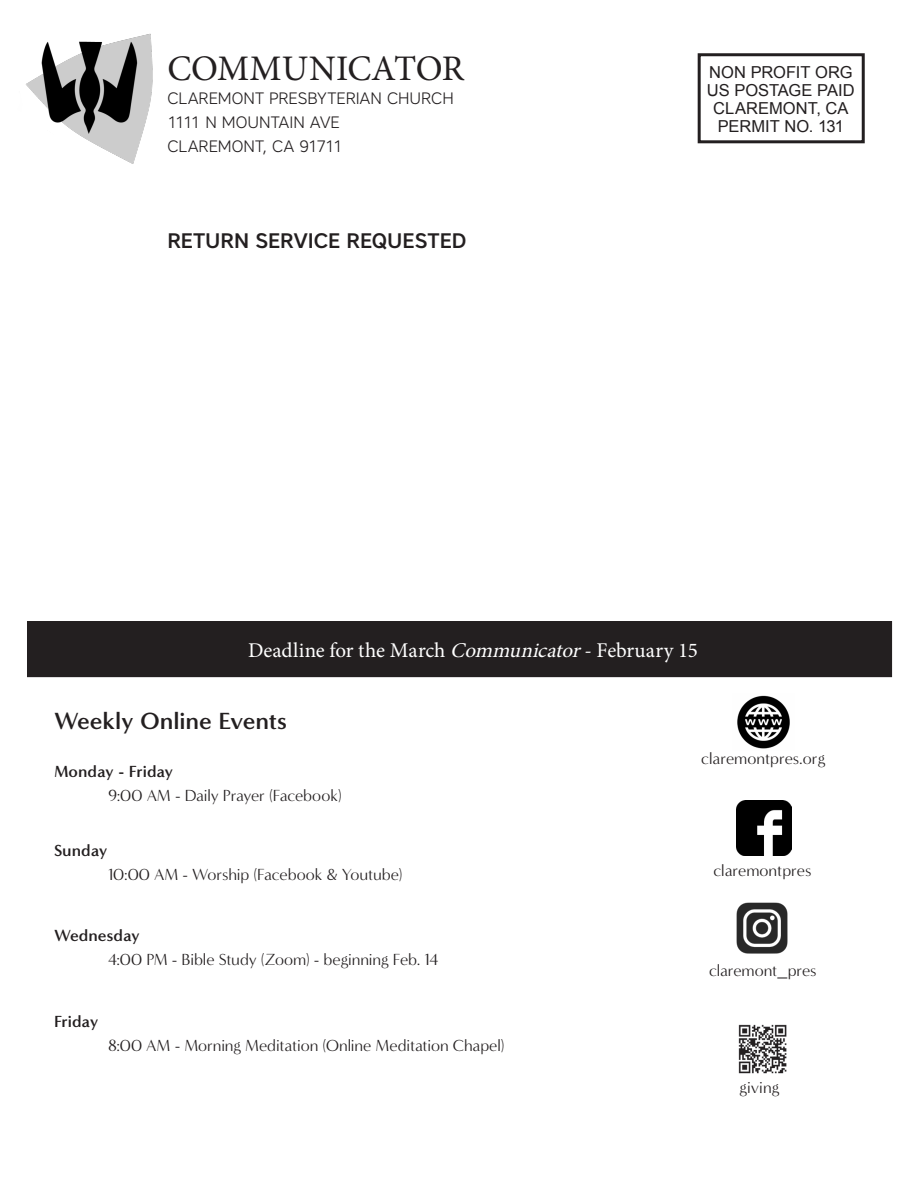
<style>
.page{position:relative;width:918px;height:1188px;background:#fff}
.page>*{position:absolute;margin:0;border:0;box-sizing:border-box;transform-origin:0 0}
.t1{font:36px "Minion Pro";letter-spacing:-.005em;color:#231f20}
.Title_Style_1{font:700 24px "Minerva Modern";letter-spacing:-.005em;color:#231f20}
.t2{font:21px "Minion Pro";letter-spacing:-.005em;color:#fff}
.t3{font:500 21px "Core Sans A55";letter-spacing:-.005em;color:#231f20}
.t4{font:16.5px/24px "Minerva Modern";letter-spacing:-.005em;color:#231f20}
.t5{font:300 16.5px "Core Sans A35";color:#231f20}
.t6{font:16.5px "Arial";color:#231f20}
.t7{font:700 16.5px "Minerva Modern";letter-spacing:-.005em;color:#231f20}
.s1{font-style:italic}
.s2{font-weight:700}
</style>
<div class="page">
<img style="left:26px;top:33px;width:127px;height:131px">
<div style="left:698px;top:53px;width:167px;height:90px;border:3px solid #231f20"></div>
<div style="left:28px;top:622px;width:863px;height:54px;background:#231f20"></div>
<div style="left:27px;top:621px;width:865px;height:56px;border:2px solid #231f20"></div>
<img style="left:737px;top:801px;width:54px;height:54px">
<img style="left:737px;top:695px;width:53px;height:54px">
<img style="left:738px;top:1024px;width:49px;height:50px">
<img style="left:736px;top:902px;width:52px;height:52px">
<p class="t1" style="left:167px;top:45px;width:298px">COMMUNICATOR</p>
<p class="t5" style="left:167px;top:88px;width:288px">CLAREMONT PRESBYTERIAN CHURCH</p>
<p class="t5" style="left:167px;top:112px;width:174px">1111 N MOUNTAIN AVE</p>
<p class="t5" style="left:167px;top:136px;width:177px">CLAREMONT, CA 91711</p>
<p class="t3" style="left:167px;top:227px;width:300px">RETURN SERVICE REQUESTED</p>
<p class="t6" style="left:709px;top:61px;width:145px">NON PROFIT ORG</p>
<p class="t6" style="left:707px;top:79px;width:149px">US POSTAGE PAID</p>
<p class="t6" style="left:713px;top:97px;width:137px">CLAREMONT, CA</p>
<p class="t6" style="left:718px;top:115px;width:128px">PERMIT NO. 131</p>
<p class="t2" style="left:248px;top:636px;width:451px">Deadline for the March <span class="s1">Communicator</span>- February 15</p>
<p class="Title_Style_1" style="left:54px;top:706px;width:235px">Weekly Online Events</p>
<p class="t4" style="left:108px;top:760px;width:235px;text-indent:-54px"><span class="s2">Monday - Friday<br></span>9:00 AM - Daily Prayer (Facebook)</p>
<p class="t7" style="left:54px;top:840px;width:55px">Sunday</p>
<p class="t4" style="left:108px;top:862px;width:296px">10:00 AM - Worship (Facebook &amp; Youtube)</p>
<p class="t4" style="left:108px;top:924px;width:332px;text-indent:-54px"><span class="s2">Wednesday<br></span>4:00 PM - Bible Study (Zoom) - beginning Feb. 14</p>
<p class="t7" style="left:54px;top:1011px;width:46px">Friday</p>
<p class="t4" style="left:108px;top:1033px;width:398px">8:00 AM - Morning Meditation (Online Meditation Chapel)</p>
<p class="t4" style="left:701px;top:747px;width:125px">claremontpres.org</p>
<p class="t4" style="left:713px;top:858px;width:100px">claremontpres</p>
<p class="t4" style="left:709px;top:959px;width:109px">claremont_pres</p>
<p class="t4" style="left:739px;top:1075px;width:41px">giving</p>
</div>
